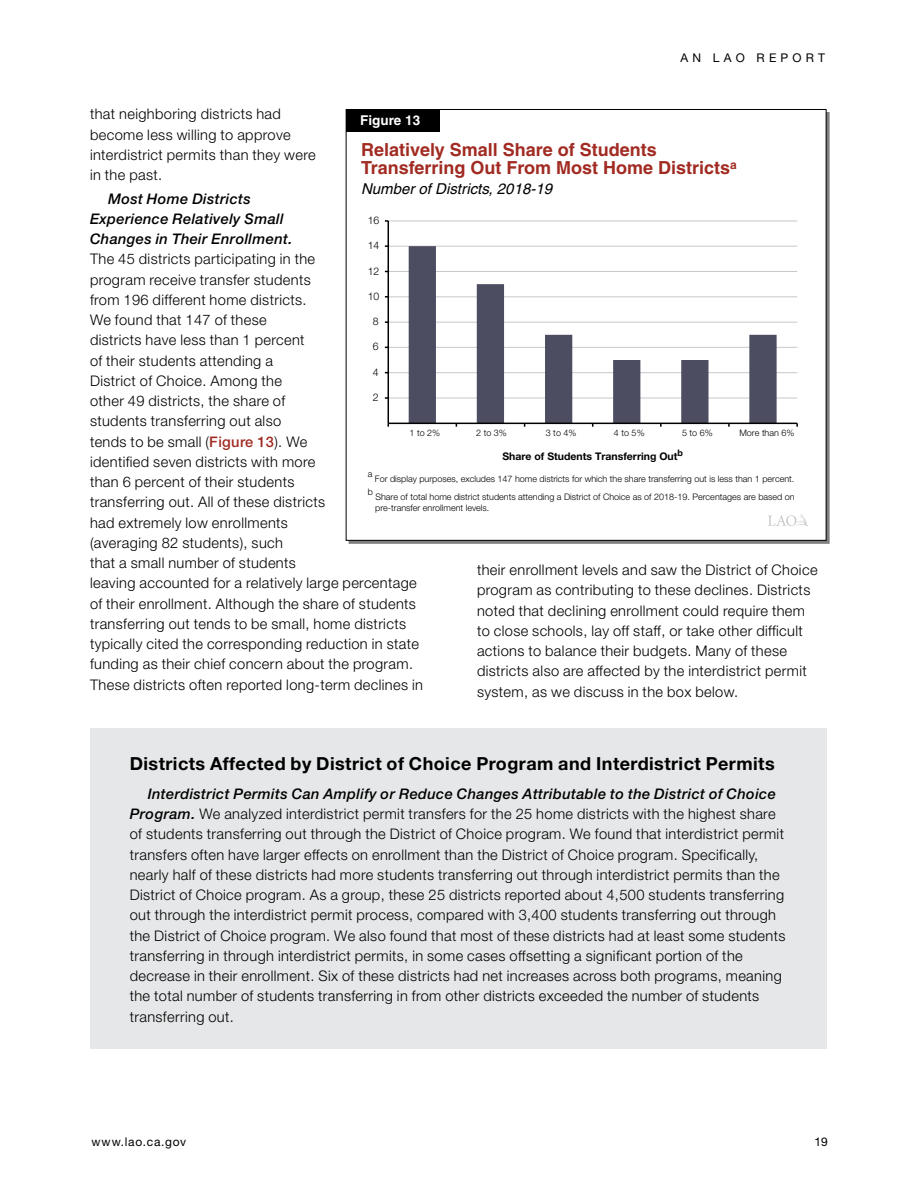
<style>
.page{position:relative;width:918px;height:1188px;background:#fff}
.page>*{position:absolute;margin:0;border:0;box-sizing:border-box;transform-origin:0 0}
.t1{font:700 18px/18px "Helvetica";color:#a12b22}
.t2{font:700 18px "Helvetica Neue LT";letter-spacing:.025em;color:#000}
.t3{font:italic 15px "Helvetica";color:#000}
.t4{font:300 14.7px/20.2px "Helvetica Neue LT";letter-spacing:.025em;color:#000}
.t5{font:italic 500 14.7px/20.2px "Helvetica Neue LT";letter-spacing:.025em;color:#000}
.t6{font:700 13.5px "Helvetica";color:#fff}
.t7{font:12px "Helvetica Neue LT";letter-spacing:.065em;color:#000}
.t8{font:12px "Helvetica Neue LT";letter-spacing:.35em;color:#000}
.t9{font:12px "Helvetica Neue LT";letter-spacing:.21em;color:#000}
.t10{font:700 10.5px "Helvetica Neue LT";color:#000}
.t11{font:300 10.5px "Helvetica Neue LT";color:#000}
.t12{font:300 9px/10.8px "Helvetica Neue LT";color:#000}
.s1{font-weight:500;color:#a02b22}
.s2{font-weight:500;font-style:italic}
</style>
<div class="page">
<svg style="left:768px;top:515px;width:40px;height:11px"></svg>
<hr style="left:388px;top:221px;width:409px;height:1px;background:#c7c8ca">
<hr style="left:388px;top:246px;width:409px;height:1px;background:#c7c8ca">
<hr style="left:388px;top:271px;width:409px;height:1px;background:#c7c8ca">
<hr style="left:388px;top:297px;width:409px;height:1px;background:#c7c8ca">
<hr style="left:388px;top:322px;width:409px;height:1px;background:#c7c8ca">
<hr style="left:388px;top:347px;width:409px;height:1px;background:#c7c8ca">
<hr style="left:388px;top:372px;width:409px;height:1px;background:#c7c8ca">
<hr style="left:388px;top:398px;width:409px;height:1px;background:#c7c8ca">
<svg style="left:409px;top:246px;width:368px;height:177px"></svg>
<hr style="left:388px;top:221px;width:1px;height:202px;background:#000">
<hr style="left:388px;top:423px;width:409px;height:1px;background:#000">
<div style="left:346px;top:110px;width:94px;height:22px;background:#000"></div>
<div style="left:91px;top:728px;width:736px;height:321px;background:#e6e7e8"></div>
<p class="t8" style="left:681px;top:50px;width:146px">AN LAO REPORT</p>
<p class="t4" style="left:90px;top:104px;width:227px">that neighboring districts had become less willing to approve interdistrict permits than they were in the past.</p>
<p class="t5" style="left:90px;top:188px;width:204px;text-indent:18px">Most Home Districts<br>Experience Relatively Small<br>Changes in Their Enrollment.</p>
<p class="t4" style="left:90px;top:249px;width:335px">The 45 districts participating in the<br>program receive transfer students<br>from 196 different home districts.<br>We found that 147 of these<br>districts have less than 1 percent<br>of their students attending a<br>District of Choice. Among the<br>other 49 districts, the share of<br>students transferring out also<br>tends to be small (<span class="s1">Figure 13</span>). We<br>identified seven districts with more<br>than 6 percent of their students<br>transferring out. All of these districts<br>had extremely low enrollments<br>(averaging 82 students), such<br>that a small number of students<br>leaving accounted for a relatively large percentage of their enrollment. Although the share of students transferring out tends to be small, home districts typically cited the corresponding reduction in state funding as their chief concern about the program.<br>These districts often reported long-term declines in</p>
<p class="t6" style="left:360px;top:112px;width:62px">Figure 13</p>
<p class="t1" style="left:361px;top:140px;width:377px">Relatively Small Share of Students<br>Transferring Out From Most Home Districts<sup>a</sup></p>
<p class="t3" style="left:361px;top:181px;width:192px">Number of Districts, 2018-19</p>
<p class="t11" style="left:368px;top:214px;width:13px">16</p>
<p class="t11" style="left:368px;top:239px;width:13px">14</p>
<p class="t11" style="left:368px;top:264px;width:13px">12</p>
<p class="t11" style="left:368px;top:290px;width:13px">10</p>
<p class="t11" style="left:373px;top:315px;width:7px">8</p>
<p class="t11" style="left:373px;top:340px;width:7px">6</p>
<p class="t11" style="left:373px;top:366px;width:7px">4</p>
<p class="t11" style="left:373px;top:391px;width:7px">2</p>
<p class="t12" style="left:410px;top:427px;width:32px">1 to 2%</p>
<p class="t12" style="left:476px;top:427px;width:32px">2 to 3%</p>
<p class="t12" style="left:546px;top:427px;width:32px">3 to 4%</p>
<p class="t12" style="left:614px;top:427px;width:32px">4 to 5%</p>
<p class="t12" style="left:682px;top:427px;width:32px">5 to 6%</p>
<p class="t12" style="left:739px;top:427px;width:57px">More than 6%</p>
<p class="t10" style="left:502px;top:450px;width:182px">Share of Students Transferring Out<sup>b</sup></p>
<p class="t12" style="left:368px;top:468px;width:6px">a</p>
<p class="t12" style="left:375px;top:473px;width:421px">For display purposes, excludes 147 home districts for which the share transferring out is less than 1 percent.</p>
<p class="t12" style="left:368px;top:486px;width:7px">b</p>
<p class="t12" style="left:375px;top:491px;width:421px">Share of total home district students attending a District of Choice as of 2018-19. Percentages are based on pre-transfer enrollment levels.</p>
<p class="t4" style="left:477px;top:559px;width:342px">their enrollment levels and saw the District of Choice program as contributing to these declines. Districts noted that declining enrollment could require them to close schools, lay off staff, or take other difficult actions to balance their budgets. Many of these districts also are affected by the interdistrict permit system, as we discuss in the box below.</p>
<p class="t2" style="left:130px;top:752px;width:646px">Districts Affected by District of Choice Program and Interdistrict Permits</p>
<p class="t4" style="left:130px;top:783px;width:657px;text-indent:18px"><span class="s2">Interdistrict Permits Can Amplify or Reduce Changes Attributable to the District of Choice Program.</span> We analyzed interdistrict permit transfers for the 25 home districts with the highest share of students transferring out through the District of Choice program. We found that interdistrict permit transfers often have larger effects on enrollment than the District of Choice program. Specifically, nearly half of these districts had more students transferring out through interdistrict permits than the District of Choice program. As a group, these 25 districts reported about 4,500 students transferring out through the interdistrict permit process, compared with 3,400 students transferring out through the District of Choice program. We also found that most of these districts had at least some students transferring in through interdistrict permits, in some cases offsetting a significant portion of the decrease in their enrollment. Six of these districts had net increases across both programs, meaning the total number of students transferring in from other districts exceeded the number of students transferring out.</p>
<p class="t7" style="left:92px;top:1134px;width:96px">www.lao.ca.gov</p>
<p class="t9" style="left:815px;top:1134px;width:15px">19</p>
</div>
